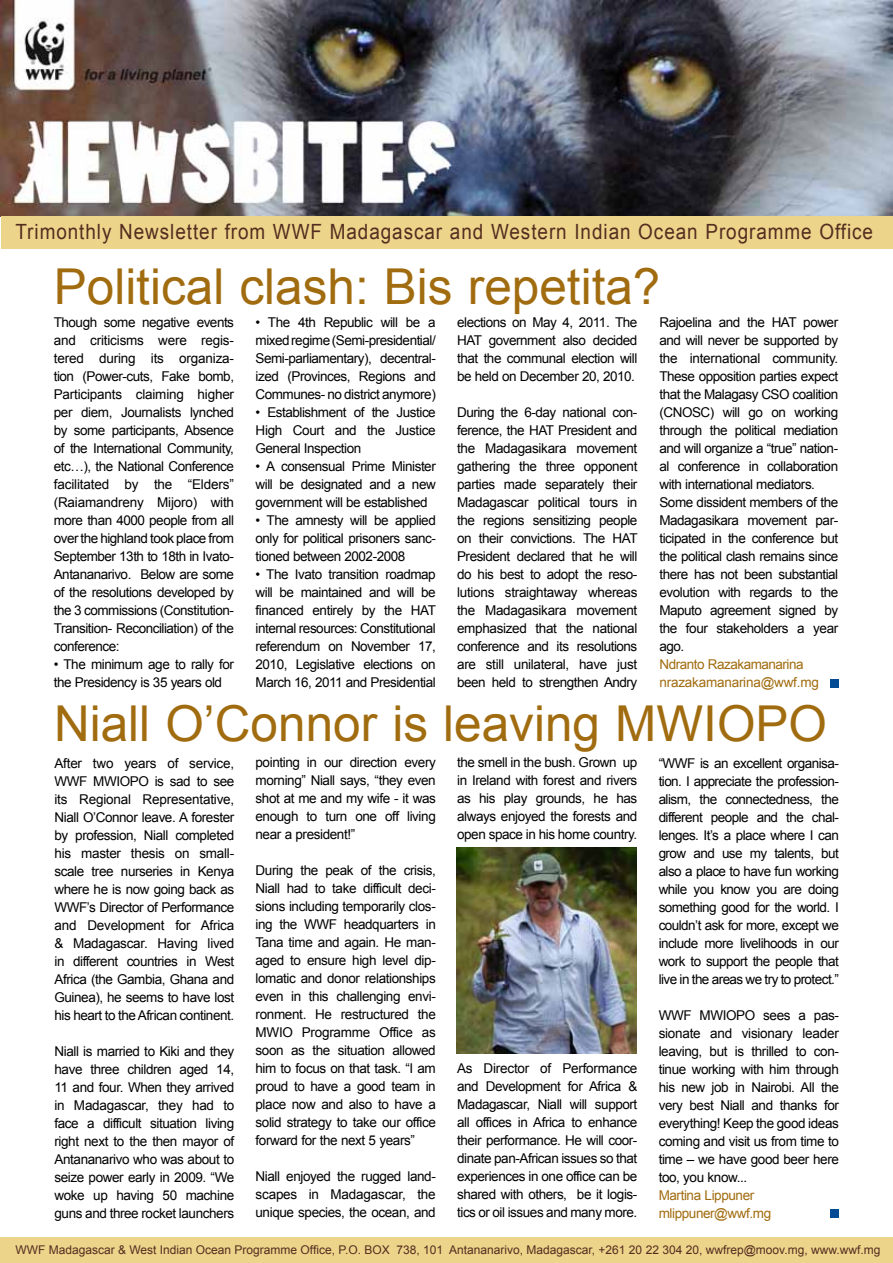
<style>
.page{position:relative;width:893px;height:1263px;background:#fff}
.page>*{position:absolute;margin:0;border:0;box-sizing:border-box;transform-origin:0 0}
.t1{font:49.5px "Arial";color:#a16c0f}
.t2{font:21px "Arial";letter-spacing:.05em;color:#532d1f;scale:.9 1}
.t3{font:13.5px/18px "Arial";letter-spacing:-.035em;color:#000;text-align:justify}
.t4{font:13.5px/18px "Arial";letter-spacing:-.03em;color:#a16c0f}
.t5{font:12px "Arial";color:#532d1f}
</style>
<div class="page">
<img style="left:0;top:0;width:893px;height:217px">
<div style="left:1px;top:216px;width:892px;height:33px;background:#edd48b"></div>
<div style="left:0;top:1238px;width:890px;height:25px;background:#edd48b"></div>
<hr style="left:891px;top:1237px;width:2px;height:26px;background:#edd48b">
<div style="left:830px;top:1209px;width:9px;height:9px;background:#004b93"></div>
<div style="left:830px;top:679px;width:8px;height:9px;background:#004b93"></div>
<img style="left:456px;top:848px;width:181px;height:205px">
<h2 class="t2" style="left:16px;top:217px;width:954px">Trimonthly Newsletter from WWF Madagascar and Western Indian Ocean Programme Office</h2>
<h1 class="t1" style="left:54px;top:254px;width:608px">Political clash: Bis repetita?</h1>
<p class="t3" style="left:54px;top:313px;width:182px">Though some negative events and criticisms were regis&shy;tered during its organiza&shy;tion (Power-cuts, Fake bomb, Participants claiming higher per diem, Journalists lynched by some participants, Absence of the International Community, etc…), the National Conference facilitated by the “Elders” (Raiamandreny Mijoro) with more than 4000 people from all over the highland took place from September 13th to 18th in Ivato-Antananarivo. Below are some of the resolutions developed by the 3 commissions (Constitution-Transition- Reconciliation) of the conference:</p>
<p class="t3" style="left:54px;top:655px;width:182px">• The minimum age to rally for the Presidency is 35 years old</p>
<p class="t3" style="left:256px;top:313px;width:182px">• The 4th Republic will be a mixed regime (Semi-presidential/ Semi-parliamentary), decentral&shy;ized (Provinces, Regions and Communes- no district anymore)</p>
<p class="t3" style="left:256px;top:403px;width:182px">• Establishment of the Justice High Court and the Justice General Inspection</p>
<p class="t3" style="left:256px;top:457px;width:182px">• A consensual Prime Minister will be designated and a new government will be established</p>
<p class="t3" style="left:256px;top:511px;width:182px">• The amnesty will be applied only for political prisoners sanc&shy;tioned between 2002-2008</p>
<p class="t3" style="left:256px;top:565px;width:182px">• The Ivato transition roadmap will be maintained and will be financed entirely by the HAT internal resources: Constitutional referendum on November 17, 2010, Legislative elections on March 16, 2011 and Presidential</p>
<p class="t3" style="left:457px;top:313px;width:182px">elections on May 4, 2011. The HAT government also decided that the communal election will be held on December 20, 2010.</p>
<p class="t3" style="left:457px;top:403px;width:182px">During the 6-day national con&shy;ference, the HAT President and the Madagasikara movement gathering the three opponent parties made separately their Madagascar political tours in the regions sensitizing people on their convictions. The HAT President declared that he will do his best to adopt the reso&shy;lutions straightaway whereas the Madagasikara movement emphasized that the national conference and its resolutions are still unilateral, have just been held to strengthen Andry</p>
<p class="t3" style="left:659px;top:313px;width:180px;text-align:left">Rajoelina and the HAT power and will never be supported by the international community.<br>These opposition parties expect that the Malagasy CSO coalition (CNOSC) will go on working through the political mediation and will organize a “true” nation&shy;al conference in collaboration with international mediators.<br>Some dissident members of the<br>Madagasikara movement par&shy;ticipated in the conference but the political clash remains since there has not been substantial evolution with regards to the<br>Maputo agreement signed by the four stakeholders a year ago.</p>
<p class="t4" style="left:659px;top:655px;width:161px">Ndranto Razakamanarina nrazakamanarina@wwf.mg</p>
<h1 class="t1" style="left:54px;top:691px;width:774px">Niall O’Connor is leaving MWIOPO</h1>
<p class="t3" style="left:55px;top:754px;width:181px">After two years of service, WWF MWIOPO is sad to see its Regional Representative, Niall O’Connor leave. A forester by profession, Niall completed his master thesis on small&shy;scale tree nurseries in Kenya where he is now going back as WWF’s Director of Performance and Development for Africa &amp; Madagascar. Having lived in different countries in West Africa (the Gambia, Ghana and Guinea), he seems to have lost his heart to the African continent.</p>
<p class="t3" style="left:55px;top:1042px;width:181px">Niall is married to Kiki and they have three children aged 14, 11 and four. When they arrived in Madagascar, they had to face a difficult situation living right next to the then mayor of Antananarivo who was about to seize power early in 2009. “We woke up having 50 machine guns and three rocket launchers</p>
<p class="t3" style="left:457px;top:753px;width:182px">the smell in the bush. Grown up in Ireland with forest and rivers as his play grounds, he has always enjoyed the forests and open space in his home country.</p>
<p class="t3" style="left:256px;top:753px;width:182px">pointing in our direction every morning” Niall says, “they even shot at me and my wife - it was enough to turn one off living near a president!”</p>
<p class="t3" style="left:256px;top:861px;width:182px">During the peak of the crisis, Niall had to take difficult deci&shy;sions including temporarily clos&shy;ing the WWF headquarters in Tana time and again. He man&shy;aged to ensure high level dip&shy;lomatic and donor relationships even in this challenging envi&shy;ronment. He restructured the MWIO Programme Office as soon as the situation allowed him to focus on that task. “I am proud to have a good team in place now and also to have a solid strategy to take our office forward for the next 5 years”</p>
<p class="t3" style="left:256px;top:1167px;width:182px">Niall enjoyed the rugged land&shy;scapes in Madagascar, the unique species, the ocean, and</p>
<p class="t3" style="left:659px;top:754px;width:182px">“WWF is an excellent organisa&shy;tion. I appreciate the profession&shy;alism, the connectedness, the different people and the chal&shy;lenges. It’s a place where I can grow and use my talents, but also a place to have fun working while you know you are doing something good for the world. I couldn’t ask for more, except we include more livelihoods in our work to support the people that live in the areas we try to protect.”</p>
<p class="t3" style="left:659px;top:1006px;width:182px">WWF MWIOPO sees a pas&shy;sionate and visionary leader leaving, but is thrilled to con&shy;tinue working with him through his new job in Nairobi. All the very best Niall and thanks for everything! Keep the good ideas coming and visit us from time to time – we have good beer here too, you know...</p>
<p class="t4" style="left:659px;top:1186px;width:114px">Martina Lippuner mlippuner@wwf.mg</p>
<p class="t3" style="left:457px;top:1059px;width:182px">As Director of Performance and Development for Africa &amp; Madagascar, Niall will support all offices in Africa to enhance their performance. He will coor&shy;dinate pan-African issues so that experiences in one office can be shared with others, be it logis&shy;tics or oil issues and many more.</p>
<p class="t5" style="left:15px;top:1242px;width:866px">WWF Madagascar &amp; West Indian Ocean Programme Office, P.O. BOX 738, 101 Antananarivo, Madagascar, +261 20 22 304 20, wwfrep@moov.mg, www.wwf.mg</p>
</div>
